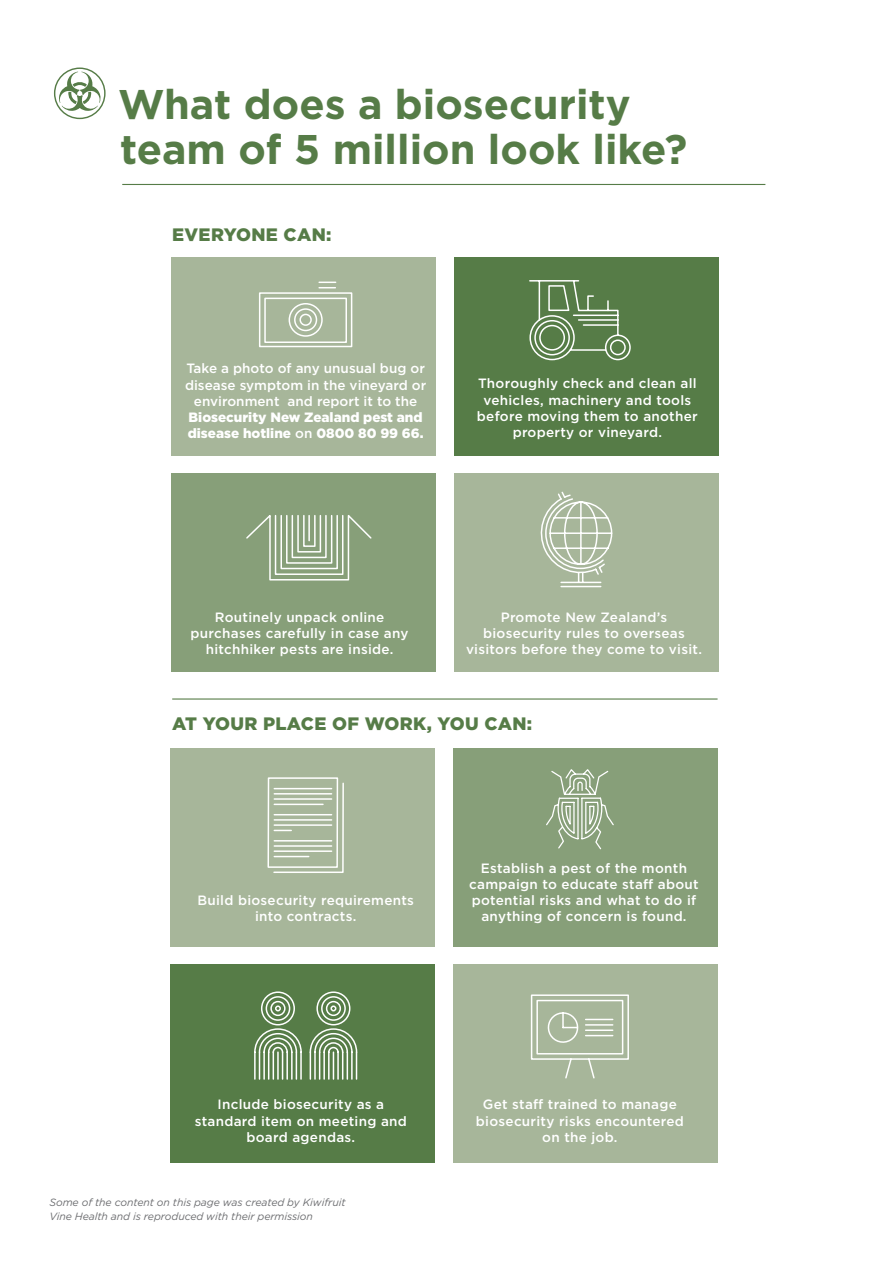
<style>
.page{position:relative;width:893px;height:1263px;background:#fff}
.page>*{position:absolute;margin:0;border:0;box-sizing:border-box;transform-origin:0 0}
.t1{font:700 41.4px/45px "Gotham";color:#567c47}
.t2{font:900 18px "Gotham";letter-spacing:.02em;color:#567c47}
.t3{font:500 13.5px/16.2px "Gotham";letter-spacing:.02em;color:#fff;text-align:center}
.t4{font:500 13.5px/16.2px "Gotham";color:#fff;text-align:center}
.t5{font:900 13.5px/16.2px "Gotham";color:#fff}
.t6{font:italic 10.5px/13.5px "Gotham";letter-spacing:-.01em;color:#6d6e71}
.s1{font-weight:500}
</style>
<div class="page">
<div style="left:453px;top:965px;width:265px;height:198px;background:#a7b69a"></div>
<div style="left:170px;top:965px;width:265px;height:198px;background:#567c47"></div>
<div style="left:453px;top:748px;width:265px;height:199px;background:#879f79"></div>
<div style="left:170px;top:748px;width:265px;height:199px;background:#a7b69a"></div>
<svg style="left:59px;top:72px;width:42px;height:39px"></svg>
<div style="left:54px;top:68px;width:52px;height:51px;border:1px solid #567c47;border-radius:50%"></div>
<hr style="left:122px;top:184px;width:643px;height:1px;background:#567c47">
<div style="left:171px;top:257px;width:265px;height:199px;background:#a7b69a"></div>
<div style="left:454px;top:257px;width:265px;height:199px;background:#567c47"></div>
<div style="left:171px;top:474px;width:265px;height:198px;background:#879f79"></div>
<div style="left:454px;top:474px;width:265px;height:198px;background:#a7b69a"></div>
<hr style="left:172px;top:698px;width:546px;height:1px;background:#567c47">
<svg style="left:529px;top:280px;width:102px;height:81px"></svg>
<svg style="left:246px;top:515px;width:126px;height:66px"></svg>
<svg style="left:540px;top:491px;width:73px;height:97px"></svg>
<svg style="left:267px;top:777px;width:77px;height:96px"></svg>
<svg style="left:546px;top:769px;width:68px;height:81px"></svg>
<svg style="left:530px;top:994px;width:99px;height:85px"></svg>
<svg style="left:259px;top:281px;width:94px;height:67px"></svg>
<svg style="left:254px;top:991px;width:104px;height:89px"></svg>
<h1 class="t1" style="left:118px;top:82px;width:571px">What does a biosecurity team of 5 million look like?</h1>
<h2 class="t2" style="left:172px;top:222px;width:161px">EVERYONE CAN:</h2>
<p class="t4" style="left:185px;top:360px;width:243px">Take a photo of any unusual bug or disease symptom in the vineyard or environment and report it to the</p>
<p class="t5" style="left:188px;top:409px;width:237px">Biosecurity New Zealand pest and disease hotline <span class="s1">on</span> 0800 80 99 66.</p>
<p class="t3" style="left:477px;top:375px;width:222px">Thoroughly check and clean all vehicles, machinery and tools before moving them to another property or vineyard.</p>
<p class="t3" style="left:191px;top:609px;width:219px">Routinely unpack online purchases carefully in case any hitchhiker pests are inside.</p>
<p class="t3" style="left:466px;top:609px;width:237px">Promote New Zealand’s biosecurity rules to overseas visitors before they come to visit.</p>
<h2 class="t2" style="left:172px;top:711px;width:361px">AT YOUR PLACE OF WORK, YOU CAN:</h2>
<p class="t3" style="left:197px;top:892px;width:218px">Build biosecurity requirements into contracts.</p>
<p class="t3" style="left:469px;top:860px;width:231px">Establish a pest of the month campaign to educate staff about potential risks and what to do if anything of concern is found.</p>
<p class="t3" style="left:195px;top:1096px;width:214px">Include biosecurity as a standard item on meeting and board agendas.</p>
<p class="t3" style="left:476px;top:1096px;width:209px">Get staff trained to manage biosecurity risks encountered on the job.</p>
<p class="t6" style="left:50px;top:1196px;width:297px">Some of the content on this page was created by Kiwifruit<br>Vine Health and is reproduced with their permission</p>
</div>
